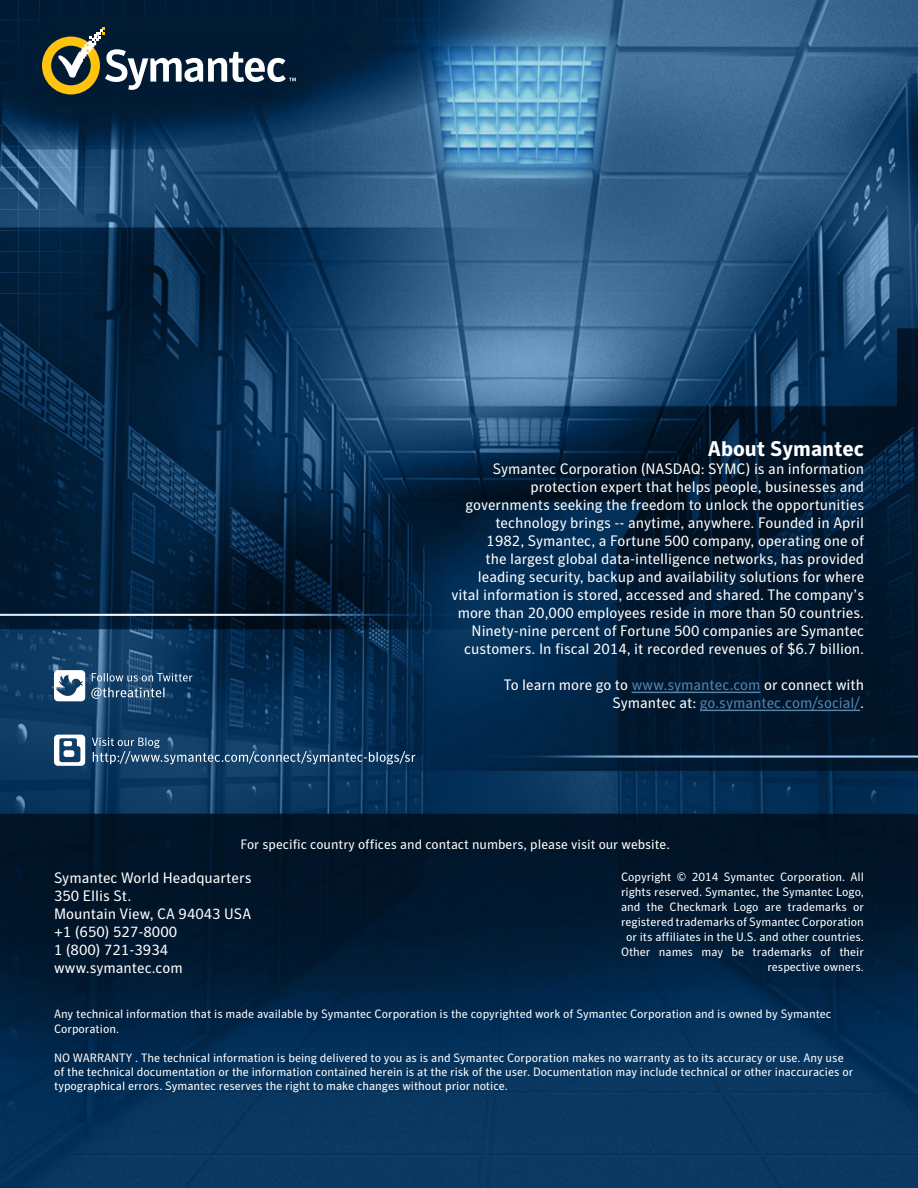
<style>
.page{position:relative;width:918px;height:1188px;background:#fff}
.page>*{position:absolute;margin:0;border:0;box-sizing:border-box;transform-origin:0 0}
.t1{font:700 21px "Symantec Sans";color:#fff}
.t2{font:15px/18px "Symantec Sans";color:#fff;text-align:right}
.t3{font:13.5px "Symantec Sans";color:#fff}
.t4{font:12px/15px "Symantec Sans";color:#fff}
.s1{color:#5482ab}
</style>
<div class="page">
<img style="left:0;top:0;width:918px;height:1188px">
<hr style="left:632px;top:692px;width:129px;height:1px;background:#5482ab">
<hr style="left:700px;top:710px;width:160px;height:1px;background:#5482ab">
<svg style="left:42px;top:28px;width:254px;height:66px;background:#415054"></svg>
<svg style="left:54px;top:670px;width:31px;height:31px"></svg>
<svg style="left:91px;top:688px;width:73px;height:11px"></svg>
<svg style="left:92px;top:673px;width:100px;height:9px"></svg>
<svg style="left:54px;top:735px;width:31px;height:31px"></svg>
<svg style="left:92px;top:738px;width:323px;height:26px;background:#2b5276"></svg>
<h1 class="t1" style="left:708px;top:436px;width:158px">About Symantec</h1>
<p class="t2" style="left:452px;top:460px;width:414px">Symantec Corporation (NASDAQ: SYMC) is an information protection expert that helps people, businesses and governments seeking the freedom to unlock the opportunities technology brings -- anytime, anywhere. Founded in April<br>1982, Symantec, a Fortune 500 company, operating one of<br>the largest global data-intelligence networks, has provided leading security, backup and availability solutions for where vital information is stored, accessed and shared. The company’s more than 20,000 employees reside in more than 50 countries.<br>Ninety-nine percent of Fortune 500 companies are Symantec customers. In fiscal 2014, it recorded revenues of $6.7 billion.</p>
<p class="t2" style="left:504px;top:676px;width:362px">To learn more go to <span class="s1">www.symantec.com</span> or connect with<br>Symantec at: <span class="s1">go.symantec.com/social/</span>.</p>
<p class="t3" style="left:240px;top:836px;width:431px">For specific country offices and contact numbers, please visit our website.</p>
<p class="t2" style="left:54px;top:869px;width:199px;text-align:left">Symantec World Headquarters<br>350 Ellis St.<br>Mountain View, CA 94043 USA +1 (650) 527-8000<br>1 (800) 721-3934 www.symantec.com</p>
<p class="t4" style="left:621px;top:869px;width:245px;text-align:right">Copyright © 2014 Symantec Corporation. All rights reserved. Symantec, the Symantec Logo, and the Checkmark Logo are trademarks or registered trademarks of Symantec Corporation or its affiliates in the U.S. and other countries.<br>Other names may be trademarks of their respective owners.</p>
<p class="t4" style="left:54px;top:1007px;width:779px;line-height:14.4px">Any technical information that is made available by Symantec Corporation is the copyrighted work of Symantec Corporation and is owned by Symantec<br>Corporation.</p>
<p class="t4" style="left:54px;top:1050px;width:801px;line-height:14.4px">NO WARRANTY . The technical information is being delivered to you as is and Symantec Corporation makes no warranty as to its accuracy or use. Any use of the technical documentation or the information contained herein is at the risk of the user. Documentation may include technical or other inaccuracies or typographical errors. Symantec reserves the right to make changes without prior notice.</p>
</div>
